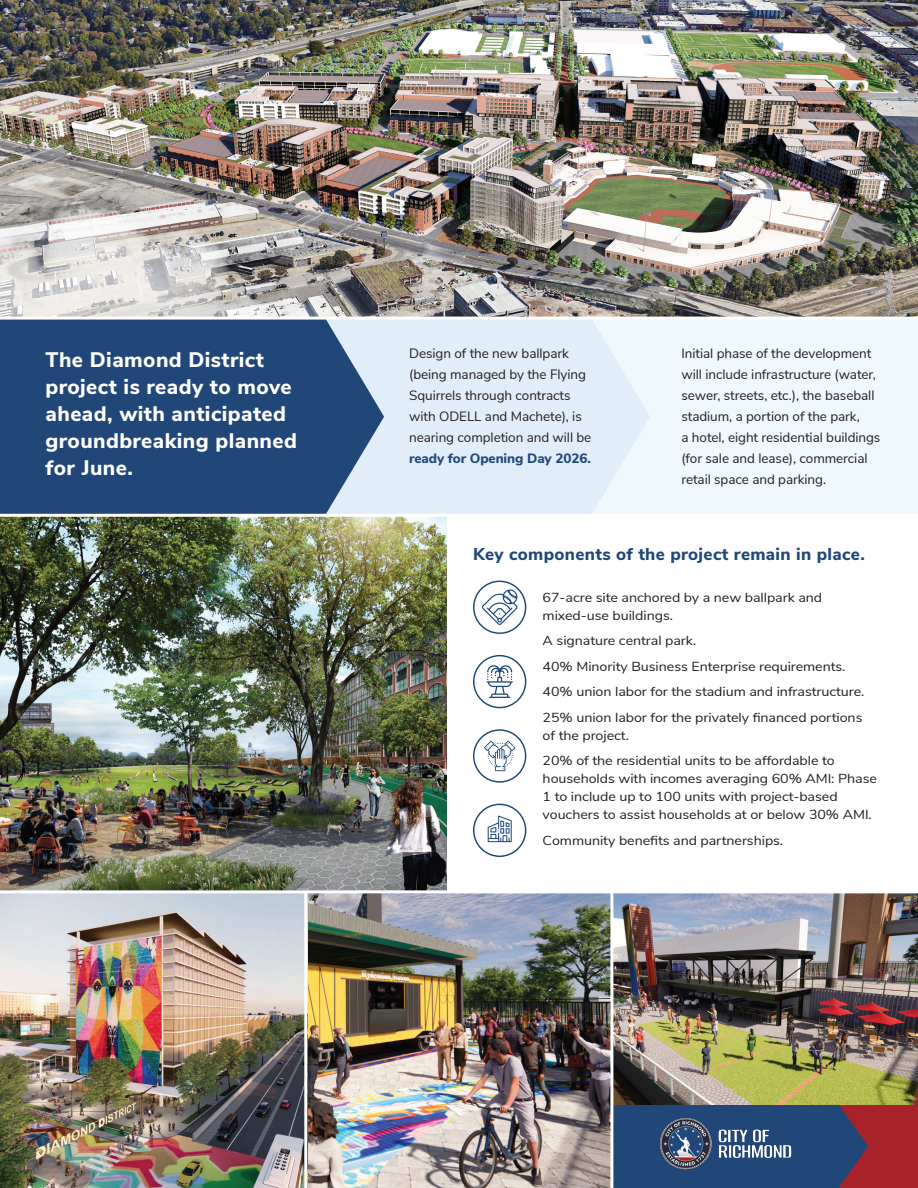
<style>
.page{position:relative;width:918px;height:1188px;background:#fff}
.page>*{position:absolute;margin:0;border:0;box-sizing:border-box;transform-origin:0 0}
.t1{font:800 21px/27px "Nunito Sans";letter-spacing:.02em;color:#fff}
.t2{font:800 17.1px "Nunito Sans";letter-spacing:.02em;color:#204778}
.t3{font:13.5px/21px "Nunito Sans";letter-spacing:-.005em;color:#231f20}
.t4{font:800 13.5px "Nunito Sans";letter-spacing:-.005em;color:#204778}
.t5{font:13.05px/25.5px "Nunito Sans";letter-spacing:-.005em;color:#231f20;scale:1.09 1}
</style>
<div class="page">
<div style="left:0;top:1104px;width:918px;height:84px;background:#204778"></div>
<img style="left:0;top:517px;width:446px;height:373px">
<img style="left:0;top:0;width:918px;height:317px">
<div style="left:555px;top:318px;width:363px;height:197px;background:#eef8fd"></div>
<svg style="left:384px;top:320px;width:266px;height:194px;fill:#e1eef9"></svg>
<svg style="left:0;top:320px;width:384px;height:194px;background:#2d5280"></svg>
<img style="left:660px;top:1118px;width:132px;height:52px">
<svg style="left:839px;top:1104px;width:79px;height:84px"></svg>
<img style="left:613px;top:893px;width:305px;height:211px">
<div style="left:473px;top:581px;width:53px;height:53px;border:1px solid #204778;border-radius:50%"></div>
<svg style="left:482px;top:589px;width:35px;height:36px"></svg>
<img style="left:0;top:893px;width:610px;height:295px">
<hr style="left:0;top:514px;width:918px;height:3px;background:#fff">
<hr style="left:0;top:317px;width:918px;height:3px;background:#fff">
<hr style="left:610px;top:892px;width:3px;height:296px;background:#fff">
<div style="left:473px;top:655px;width:53px;height:53px;border:1px solid #204778;border-radius:50%"></div>
<svg style="left:487px;top:665px;width:26px;height:33px"></svg>
<div style="left:473px;top:729px;width:53px;height:54px;border:1px solid #204778;border-radius:50%"></div>
<svg style="left:484px;top:741px;width:31px;height:30px"></svg>
<div style="left:473px;top:804px;width:53px;height:53px;border:1px solid #204778;border-radius:50%"></div>
<svg style="left:488px;top:816px;width:24px;height:26px"></svg>
<hr style="left:304px;top:892px;width:3px;height:296px;background:#fff">
<h1 class="t1" style="left:46px;top:345px;width:253px">The Diamond District project is ready to move ahead, with anticipated groundbreaking planned for June.</h1>
<p class="t3" style="left:409px;top:342px;width:184px">Design of the new ballpark (being managed by the Flying<br>Squirrels through contracts with ODELL and Machete), is nearing completion and will be</p>
<p class="t4" style="left:409px;top:448px;width:183px">ready for Opening Day 2026.</p>
<p class="t3" style="left:681px;top:342px;width:200px">Initial phase of the development will include infrastructure (water, sewer, streets, etc.), the baseball stadium, a portion of the park,<br>a hotel, eight residential buildings (for sale and lease), commercial retail space and parking.</p>
<h2 class="t2" style="left:473px;top:541px;width:393px">Key components of the project remain in place.</h2>
<p class="t5" style="left:543px;top:587px;width:258px;line-height:18px">67-acre site anchored by a new ballpark and mixed-use buildings.</p>
<p class="t5" style="left:543px;top:627px;width:297px">A signature central park.<br>40% Minority Business Enterprise requirements.<br>40% union labor for the stadium and infrastructure.<br>25% union labor for the privately financed portions</p>
<p class="t5" style="left:543px;top:722px;width:270px">of the project.<br>20% of the residential units to be affordable to</p>
<p class="t5" style="left:543px;top:769px;width:308px;line-height:18px">households with incomes averaging 60% AMI: Phase<br>1 to include up to 100 units with project-based vouchers to assist households at or below 30% AMI.</p>
<p class="t5" style="left:543px;top:827px;width:222px">Community benefits and partnerships.</p>
</div>
